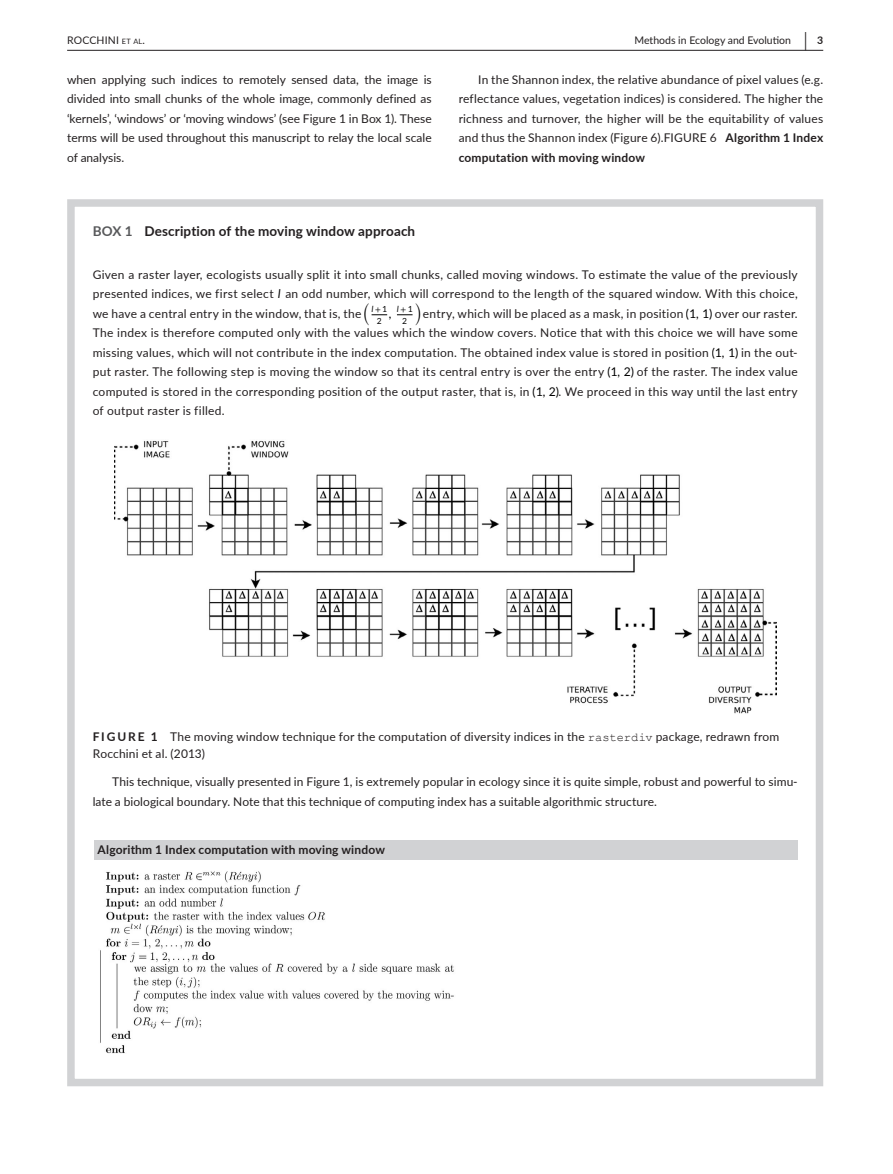
<style>
.page{position:relative;width:893px;height:1174px;background:#fff}
.page>*{position:absolute;margin:0;border:0;box-sizing:border-box;transform-origin:0 0}
.t1{font:700 19.5px "Lato";color:#231f20;scale:.48 1}
.t2{font:700 13.5px "Lato";letter-spacing:.01em;color:#231f20}
.t3{font:12px/19.5px "Lato";letter-spacing:.01em;color:#231f20;text-align:justify}
.t4{font:700 12px "Lato";letter-spacing:.015em;color:#231f20}
.t5{font:12px "STIX Math Extensions";color:#000}
.t6{font:12px "Lato";color:#000}
.t7{font:10.5px "Lato";color:#231f20}
.t8{font:10.5px "Lato";letter-spacing:.015em;color:#231f20}
.t9{font:700 10.5px "Lato";color:#231f20}
.t10{font:8.4px/11.6px "Lato";color:#000;text-align:center}
.s1{font-size:7.35px}
.s2{font-weight:700}
.s3{color:#57585a}
.s4{font-style:italic;color:#000}
.s5{font-style:italic}
.s6{font-family:"STIX Math"}
.s7{color:#000}
.s8{font-family:"Courier New"}
</style>
<div class="page">
<hr style="left:67px;top:50px;width:756px;height:1px;background:#231f20">
<svg style="left:372px;top:314px;width:15px;height:1px"></svg>
<svg style="left:397px;top:314px;width:16px;height:1px"></svg>
<div style="left:67px;top:199px;width:756px;height:887px;border:8px solid #d1d2d4"></div>
<img style="left:114px;top:440px;width:662px;height:274px">
<img style="left:100px;top:871px;width:354px;height:182px">
<div style="left:95px;top:840px;width:703px;height:19px;background:#d1d2d4"></div>
<h1 class="t1" style="left:804px;top:25px;width:7px">|</h1>
<p class="t8" style="left:67px;top:33px;width:79px">ROCCHINI <span class="s1">et al</span>.</p>
<p class="t7" style="left:634px;top:33px;width:158px">Methods in Ecology and Evolu on</p>
<p class="t9" style="left:817px;top:33px;width:8px">3</p>
<p class="t3" style="left:67px;top:69px;width:366px">when applying such indices to remotely sensed data, the image is divided into small chunks of the whole image, commonly defined as ‘kernels’, ‘windows’ or ‘moving windows’ (see Figure 1 in Box 1). These terms will be used throughout this manuscript to relay the local scale of analysis.</p>
<p class="t3" style="left:459px;top:69px;width:366px;text-indent:20px">In the Shannon index, the relative abundance of pixel values (e.g. reflectance values, vegetation indices) is considered. The higher the richness and turnover, the higher will be the equitability of values and thus the Shannon index (Figure 6).FIGURE 6 <span class="s2">Algorithm 1 Index computation with moving window</span></p>
<p class="t2" style="left:93px;top:221px;width:324px"><span class="s3">BOX 1</span> Description of the moving window approach</p>
<p class="t3" style="left:93px;top:264px;width:706px">Given a raster layer, ecologists usually split it into small chunks, called moving windows. To estimate the value of the previously presented indices, we first select <span class="s4">l</span> an odd number, which will correspond to the length of the squared window. With this choice, we have a central entry in the window, that is, the</p>
<p class="t5" style="left:363px;top:293px;width:9px">(</p>
<p class="t10" style="left:372px;top:303px;width:17px"><span class="s5">l</span><span class="s6">+</span>1<br>2</p>
<p class="t6" style="left:389px;top:308px;width:4px">,</p>
<p class="t10" style="left:397px;top:303px;width:17px"><span class="s5">l</span><span class="s6">+</span>1<br>2</p>
<p class="t5" style="left:414px;top:293px;width:9px">)</p>
<p class="t3" style="left:93px;top:303px;width:707px;text-indent:330px">entry, which will be placed as a mask, in position <span class="s7">(1, 1)</span> over our raster.<br>The index is therefore computed only with the values which the window covers. Notice that with this choice we will have some missing values, which will not contribute in the index computation. The obtained index value is stored in position <span class="s7">(1, 1)</span> in the out&shy;put raster. The following step is moving the window so that its central entry is over the entry <span class="s7">(1, 2)</span> of the raster. The index value computed is stored in the corresponding position of the output raster, that is, in <span class="s7">(1, 2)</span>. We proceed in this way until the last entry of output raster is filled.</p>
<p class="t3" style="left:93px;top:728px;width:688px;line-height:16.5px"><span class="s2">FIGURE 1</span> The moving window technique for the computation of diversity indices in the <span class="s8">rasterdiv</span> package, redrawn from<br>Rocchini et al. (2013)</p>
<p class="t3" style="left:93px;top:771px;width:707px;text-indent:20px">This technique, visually presented in Figure 1, is extremely popular in ecology since it is quite simple, robust and powerful to simu&shy;late a biological boundary. Note that this technique of computing index has a suitable algorithmic structure.</p>
<p class="t4" style="left:98px;top:841px;width:289px">Algorithm 1 Index computation with moving window</p>
</div>
